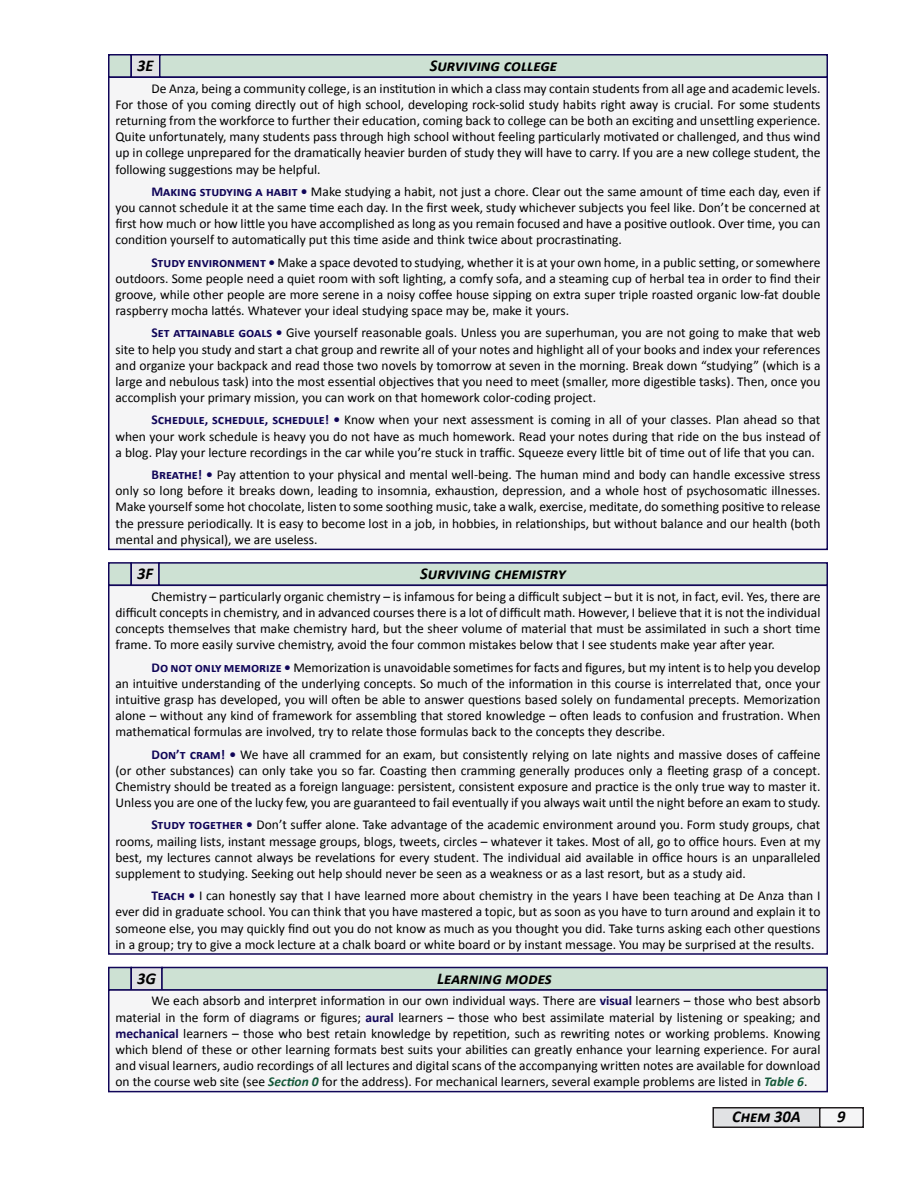
<style>
.page{position:relative;width:918px;height:1188px;background:#fff}
.page>*{position:absolute;margin:0;border:0;box-sizing:border-box;transform-origin:0 0}
.Tab{font:italic 700 16.5px "Calibri";color:#000}
.Block{font:13.5px/16.2px "Calibri";color:#000;text-align:justify}
.Text{font:13.5px/16.2px "Calibri";color:#000;text-align:justify}
.s1{font-weight:700;color:#110658}
.s2{font-weight:700;font-style:italic;color:#145839}
</style>
<div class="page">
<div style="left:713px;top:1108px;width:107px;height:19px;background:#e1e2e4"></div>
<div style="left:712px;top:1107px;width:108px;height:21px;border:2px solid #231f20"></div>
<div style="left:820px;top:1108px;width:43px;height:19px;background:#f5f5f6"></div>
<div style="left:819px;top:1107px;width:45px;height:21px;border:2px solid #231f20"></div>
<div style="left:108px;top:54px;width:24px;height:24px;background:#cde1d3;border:2px solid #110658"></div>
<div style="left:131px;top:55px;width:29px;height:22px;background:#e1e2e4"></div>
<div style="left:130px;top:54px;width:30px;height:24px;border:2px solid #110658"></div>
<div style="left:160px;top:55px;width:667px;height:22px;background:#cde1d3"></div>
<div style="left:159px;top:54px;width:669px;height:24px;border:2px solid #110658"></div>
<div style="left:109px;top:77px;width:718px;height:472px;background:#f5f5f6"></div>
<div style="left:108px;top:76px;width:720px;height:474px;border:2px solid #110658"></div>
<div style="left:108px;top:562px;width:24px;height:24px;background:#cde1d3;border:2px solid #110658"></div>
<div style="left:131px;top:563px;width:28px;height:22px;background:#e1e2e4"></div>
<div style="left:130px;top:562px;width:30px;height:24px;border:2px solid #110658"></div>
<div style="left:159px;top:563px;width:668px;height:22px;background:#cde1d3"></div>
<div style="left:158px;top:562px;width:670px;height:24px;border:2px solid #110658"></div>
<div style="left:109px;top:585px;width:718px;height:369px;background:#f5f5f6"></div>
<div style="left:108px;top:585px;width:720px;height:370px;border:2px solid #110658"></div>
<div style="left:108px;top:967px;width:24px;height:24px;background:#cde1d3;border:2px solid #110658"></div>
<div style="left:131px;top:968px;width:31px;height:22px;background:#e1e2e4"></div>
<div style="left:130px;top:967px;width:33px;height:24px;border:2px solid #110658"></div>
<div style="left:162px;top:968px;width:665px;height:22px;background:#cde1d3"></div>
<div style="left:161px;top:967px;width:667px;height:24px;border:2px solid #110658"></div>
<div style="left:109px;top:990px;width:718px;height:102px;background:#f5f5f6"></div>
<div style="left:108px;top:989px;width:720px;height:103px;border:2px solid #110658"></div>
<p class="Tab" style="left:137px;top:55px;width:18px">3E</p>
<p class="Tab" style="left:430px;top:55px;width:129px">Surviving college</p>
<p class="Text" style="left:116px;top:80px;width:707px;text-indent:36px">De Anza, being a community college, is an institution in which a class may contain students from all age and academic levels.<br>For those of you coming directly out of high school, developing rock-solid study habits right away is crucial. For some students returning from the workforce to further their education, coming back to college can be both an exciting and unsettling experience.<br>Quite unfortunately, many students pass through high school without feeling particularly motivated or challenged, and thus wind up in college unprepared for the dramatically heavier burden of study they will have to carry. If you are a new college student, the following suggestions may be helpful.</p>
<p class="Block" style="left:116px;top:183px;width:706px;text-indent:36px"><span class="s1">Making studying a habit •</span> Make studying a habit, not just a chore. Clear out the same amount of time each day, even if you cannot schedule it at the same time each day. In the first week, study whichever subjects you feel like. Don’t be concerned at first how much or how little you have accomplished as long as you remain focused and have a positive outlook. Over time, you can condition yourself to automatically put this time aside and think twice about procrastinating.</p>
<p class="Block" style="left:116px;top:254px;width:707px;text-indent:36px"><span class="s1">Study environment •</span> Make a space devoted to studying, whether it is at your own home, in a public setting, or somewhere outdoors. Some people need a quiet room with soft lighting, a comfy sofa, and a steaming cup of herbal tea in order to find their groove, while other people are more serene in a noisy coffee house sipping on extra super triple roasted organic low-fat double raspberry mocha lattés. Whatever your ideal studying space may be, make it yours.</p>
<p class="Block" style="left:116px;top:325px;width:707px;text-indent:36px"><span class="s1">Set attainable goals •</span> Give yourself reasonable goals. Unless you are superhuman, you are not going to make that web site to help you study and start a chat group and rewrite all of your notes and highlight all of your books and index your references and organize your backpack and read those two novels by tomorrow at seven in the morning. Break down “studying” (which is a large and nebulous task) into the most essential objectives that you need to meet (smaller, more digestible tasks). Then, once you accomplish your primary mission, you can work on that homework color-coding project.</p>
<p class="Block" style="left:116px;top:412px;width:706px;text-indent:36px"><span class="s1">Schedule, schedule, schedule! •</span> Know when your next assessment is coming in all of your classes. Plan ahead so that when your work schedule is heavy you do not have as much homework. Read your notes during that ride on the bus instead of a blog. Play your lecture recordings in the car while you’re stuck in traffic. Squeeze every little bit of time out of life that you can.</p>
<p class="Block" style="left:116px;top:466px;width:707px;text-indent:36px"><span class="s1">Breathe! •</span> Pay attention to your physical and mental well-being. The human mind and body can handle excessive stress only so long before it breaks down, leading to insomnia, exhaustion, depression, and a whole host of psychosomatic illnesses.<br>Make yourself some hot chocolate, listen to some soothing music, take a walk, exercise, meditate, do something positive to release the pressure periodically. It is easy to become lost in a job, in hobbies, in relationships, but without balance and our health (both mental and physical), we are useless.</p>
<p class="Tab" style="left:137px;top:563px;width:17px">3F</p>
<p class="Tab" style="left:420px;top:563px;width:147px">Surviving chemistry</p>
<p class="Text" style="left:116px;top:588px;width:707px;text-indent:36px">Chemistry – particularly organic chemistry – is infamous for being a difficult subject – but it is not, in fact, evil. Yes, there are difficult concepts in chemistry, and in advanced courses there is a lot of difficult math. However, I believe that it is not the individual concepts themselves that make chemistry hard, but the sheer volume of material that must be assimilated in such a short time frame. To more easily survive chemistry, avoid the four common mistakes below that I see students make year after year.</p>
<p class="Block" style="left:116px;top:659px;width:707px;text-indent:36px"><span class="s1">Do not only memorize •</span> Memorization is unavoidable sometimes for facts and figures, but my intent is to help you develop an intuitive understanding of the underlying concepts. So much of the information in this course is interrelated that, once your intuitive grasp has developed, you will often be able to answer questions based solely on fundamental precepts. Memorization alone – without any kind of framework for assembling that stored knowledge – often leads to confusion and frustration. When mathematical formulas are involved, try to relate those formulas back to the concepts they describe.</p>
<p class="Block" style="left:116px;top:746px;width:707px;text-indent:36px"><span class="s1">Don’t cram! •</span> We have all crammed for an exam, but consistently relying on late nights and massive doses of caffeine (or other substances) can only take you so far. Coasting then cramming generally produces only a fleeting grasp of a concept.<br>Chemistry should be treated as a foreign language: persistent, consistent exposure and practice is the only true way to master it.<br>Unless you are one of the lucky few, you are guaranteed to fail eventually if you always wait until the night before an exam to study.</p>
<p class="Block" style="left:116px;top:817px;width:707px;text-indent:36px"><span class="s1">Study together •</span> Don’t suffer alone. Take advantage of the academic environment around you. Form study groups, chat rooms, mailing lists, instant message groups, blogs, tweets, circles – whatever it takes. Most of all, go to office hours. Even at my best, my lectures cannot always be revelations for every student. The individual aid available in office hours is an unparalleled supplement to studying. Seeking out help should never be seen as a weakness or as a last resort, but as a study aid.</p>
<p class="Block" style="left:116px;top:888px;width:706px;text-indent:36px"><span class="s1">Teach •</span> I can honestly say that I have learned more about chemistry in the years I have been teaching at De Anza than I ever did in graduate school. You can think that you have mastered a topic, but as soon as you have to turn around and explain it to someone else, you may quickly find out you do not know as much as you thought you did. Take turns asking each other questions in a group; try to give a mock lecture at a chalk board or white board or by instant message. You may be surprised at the results.</p>
<p class="Tab" style="left:137px;top:968px;width:20px">3G</p>
<p class="Tab" style="left:437px;top:968px;width:116px">Learning modes</p>
<p class="Text" style="left:116px;top:993px;width:706px;text-indent:36px">We each absorb and interpret information in our own individual ways. There are <span class="s1">visual</span> learners – those who best absorb material in the form of diagrams or figures; <span class="s1">aural</span> learners – those who best assimilate material by listening or speaking; and <span class="s1">mechanical</span> learners – those who best retain knowledge by repetition, such as rewriting notes or working problems. Knowing which blend of these or other learning formats best suits your abilities can greatly enhance your learning experience. For aural and visual learners, audio recordings of all lectures and digital scans of the accompanying written notes are available for download on the course web site (see <span class="s2">Section 0</span> for the address). For mechanical learners, several example problems are listed in <span class="s2">Table 6</span>.</p>
<p class="Tab" style="left:732px;top:1106px;width:70px">Chem 30A</p>
<p class="Tab" style="left:837px;top:1106px;width:10px">9</p>
</div>
